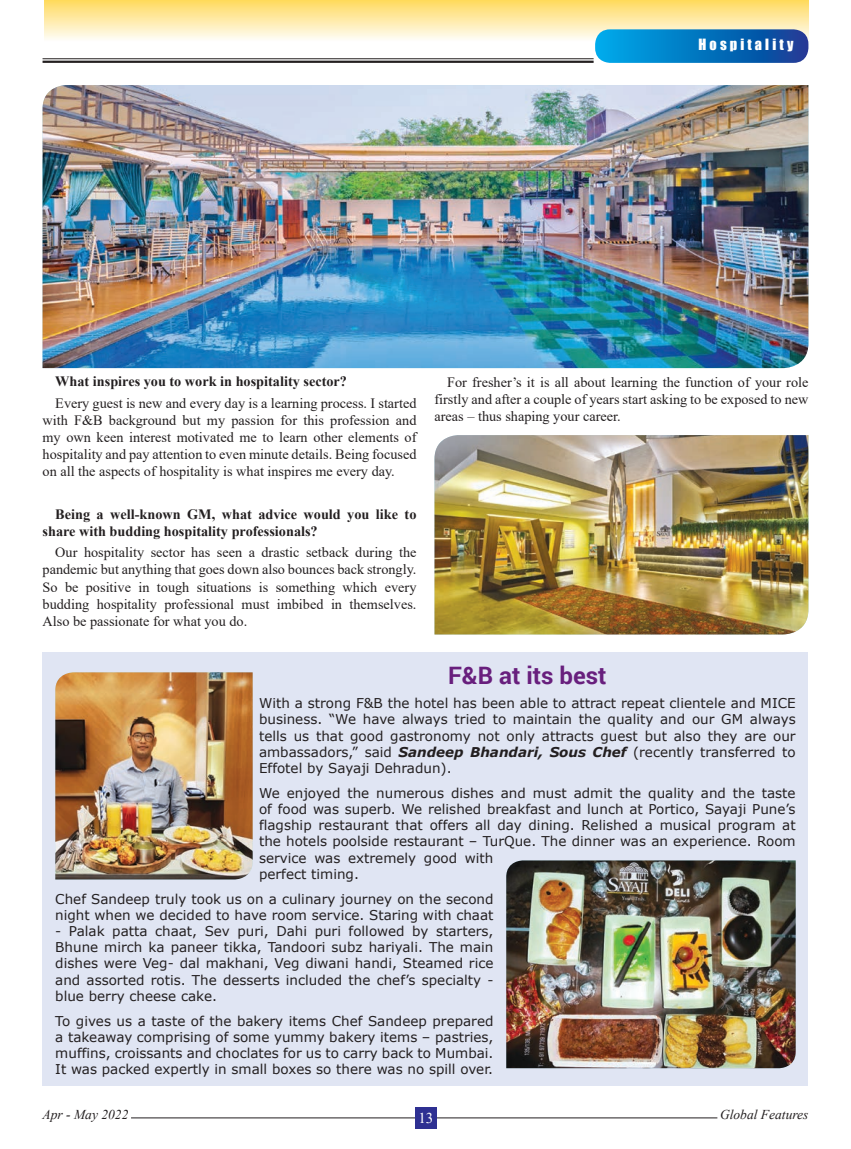
<style>
.page{position:relative;width:851px;height:1149px;background:#fff}
.page>*{position:absolute;margin:0;border:0;box-sizing:border-box;transform-origin:0 0}
.t1{font:700 24px "Roboto";color:#681f7d}
.t2{font:15px "Times New Roman";color:#fff}
.t3{font:14.25px/17.1px "Times New Roman";color:#231f20;text-align:justify}
.t4{font:700 14.25px/17.1px "Times New Roman";color:#231f20}
.t5{font:14.25px "Impact";letter-spacing:.22em;color:#fff}
.t6{font:13.5px/16.2px "Verdana";color:#231f20;text-align:justify}
.t7{font:italic 13.5px "Times New Roman";color:#231f20}
.s1{font-weight:700;font-style:italic}
</style>
<div class="page">
<div style="left:44px;top:0;width:764px;height:41px;background:linear-gradient(to bottom,#ffda5e,#fefdf8)"></div>
<svg style="left:595px;top:29px;width:213px;height:34px;background:#0875bf"></svg>
<hr style="left:43px;top:61px;width:550px;height:2px;background:#231f20">
<hr style="left:43px;top:58px;width:550px;height:1px;background:#231f20">
<hr style="left:131px;top:1117px;width:586px;height:1px;background:#231f20">
<div style="left:415px;top:1106px;width:21px;height:22px;background:#2e3092"></div>
<img style="left:43px;top:85px;width:765px;height:283px">
<img style="left:434px;top:435px;width:374px;height:199px">
<div style="left:43px;top:652px;width:765px;height:432px;background:#e0e5f3"></div>
<img style="left:506px;top:860px;width:289px;height:207px">
<img style="left:55px;top:672px;width:197px;height:207px">
<p class="t5" style="left:698px;top:33px;width:96px">Hospitality</p>
<p class="t4" style="left:55px;top:372px;width:293px">What inspires you to work in hospitality sector?</p>
<p class="t3" style="left:43px;top:394px;width:375px;text-indent:13px">Every guest is new and every day is a learning process. I started with F&amp;B background but my passion for this profession and my own keen interest motivated me to learn other elements of hospitality and pay attention to even minute details. Being focused on all the aspects of hospitality is what inspires me every day.</p>
<p class="t4" style="left:43px;top:505px;width:375px;text-indent:13px">Being a well-known GM, what advice would you like to share with budding hospitality professionals?</p>
<p class="t3" style="left:43px;top:543px;width:375px;text-indent:13px">Our hospitality sector has seen a drastic setback during the pandemic but anything that goes down also bounces back strongly.<br>So be positive in tough situations is something which every budding hospitality professional must imbibed in themselves.<br>Also be passionate for what you do.</p>
<p class="t3" style="left:434px;top:372px;width:375px;text-indent:13px">For fresher’s it is all about learning the function of your role firstly and after a couple of years start asking to be exposed to new areas – thus shaping your career.</p>
<p class="t1" style="left:448px;top:658px;width:160px">F&amp;B at its best</p>
<p class="t6" style="left:259px;top:694px;width:538px">With a strong F&amp;B the hotel has been able to attract repeat clientele and MICE business. “We have always tried to maintain the quality and our GM always tells us that good gastronomy not only attracts guest but also they are our ambassadors,” said <span class="s1">Sandeep Bhandari, Sous Chef</span> (recently transferred to Effotel by Sayaji Dehradun).</p>
<p class="t6" style="left:259px;top:784px;width:538px;text-align:left">We enjoyed the numerous dishes and must admit the quality and the taste of food was superb. We relished breakfast and lunch at Portico, Sayaji Pune’s flagship restaurant that offers all day dining. Relished a musical program at the hotels poolside restaurant – TurQue. The dinner was an experience. Room service was extremely good with<br>perfect timing.</p>
<p class="t6" style="left:55px;top:890px;width:439px">Chef Sandeep truly took us on a culinary journey on the second night when we decided to have room service. Staring with chaat</p>
<p class="t6" style="left:55px;top:922px;width:439px">- Palak patta chaat, Sev puri, Dahi puri followed by starters, Bhune mirch ka paneer tikka, Tandoori subz hariyali. The main dishes were Veg- dal makhani, Veg diwani handi, Steamed rice and assorted rotis. The desserts included the chef’s specialty - blue berry cheese cake.</p>
<p class="t6" style="left:55px;top:1012px;width:439px">To gives us a taste of the bakery items Chef Sandeep prepared a takeaway comprising of some yummy bakery items – pastries, muffins, croissants and choclates for us to carry back to Mumbai.<br>It was packed expertly in small boxes so there was no spill over.</p>
<p class="t7" style="left:43px;top:1104px;width:87px">Apr - May 2022</p>
<p class="t7" style="left:720px;top:1104px;width:90px">Global Features</p>
<p class="t2" style="left:418px;top:1107px;width:16px">13</p>
</div>
